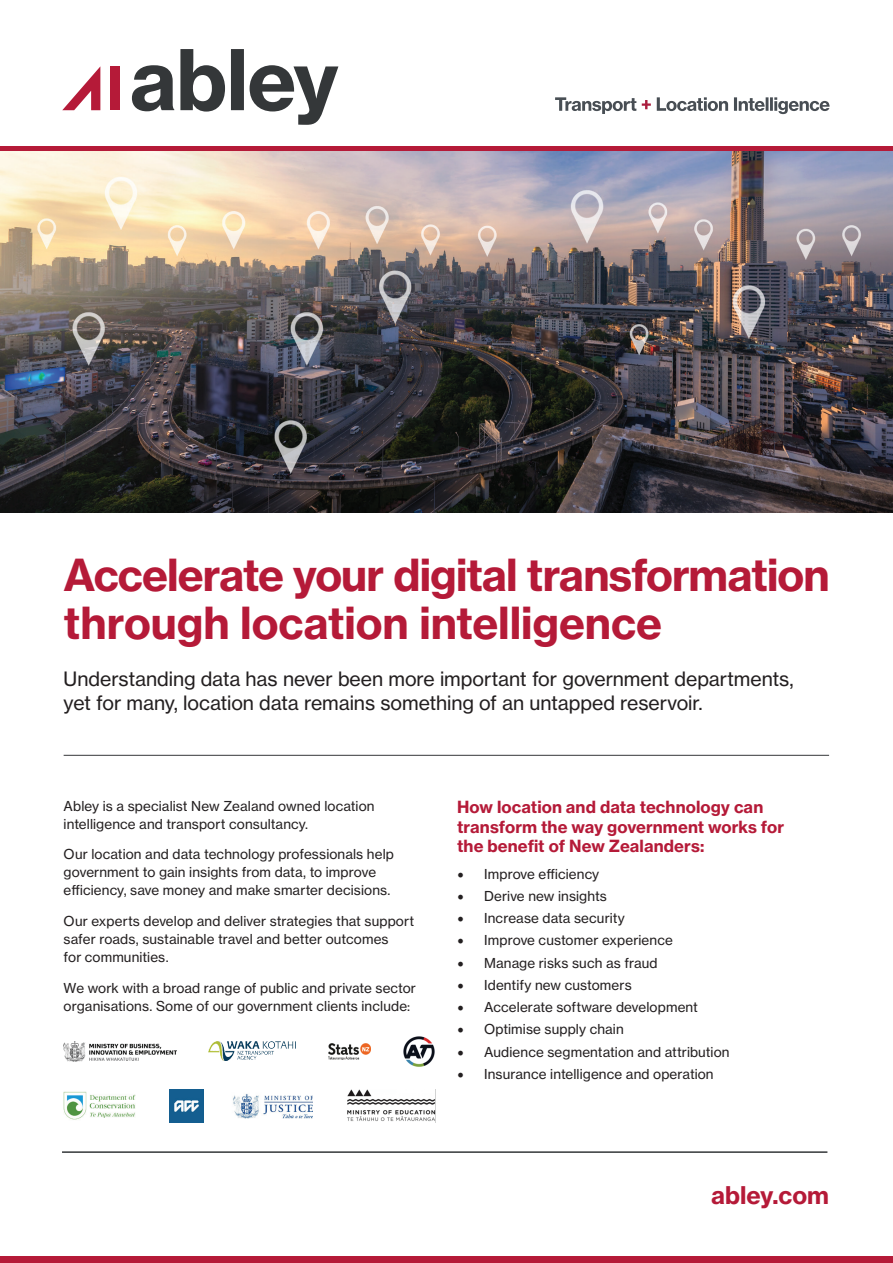
<style>
.page{position:relative;width:893px;height:1263px;background:#fff}
.page>*{position:absolute;margin:0;border:0;box-sizing:border-box;transform-origin:0 0}
.t1{font:43.5px/48px "N Haas Grotesk TX Pro 75 Bd";letter-spacing:-.02em;color:#b51a38}
.t2{font:24px "N Haas Grotesk TX Pro 75 Bd";color:#b51a38}
.t3{font:19.5px/24px "N Haas Grotesk TX Std 55 Rg";letter-spacing:-.005em;color:#231f20}
.t4{font:16.5px/19.5px "N Haas Grotesk TX Pro 75 Bd";letter-spacing:.005em;color:#b51a38}
.t5{font:13.5px/18px "N Haas Grotesk TX Std 55 Rg";letter-spacing:.01em;color:#231f20}
.s1{font-family:"Minion Pro";font-size:18px}
</style>
<div class="page">
<img style="left:0;top:150px;width:893px;height:362px">
<svg style="left:132px;top:49px;width:206px;height:76px"></svg>
<div style="left:111px;top:66px;width:9px;height:44px;background:#b51a38"></div>
<svg style="left:62px;top:67px;width:38px;height:43px"></svg>
<hr style="left:0;top:146px;width:893px;height:4px;background:#b51a38">
<div style="left:0;top:1256px;width:893px;height:7px;background:#b51a38"></div>
<svg style="left:657px;top:97px;width:172px;height:17px"></svg>
<svg style="left:642px;top:100px;width:9px;height:9px"></svg>
<svg style="left:555px;top:97px;width:81px;height:17px"></svg>
<hr style="left:64px;top:755px;width:765px;height:1px;background:#343739">
<hr style="left:62px;top:1151px;width:765px;height:2px;background:#343739">
<img style="left:347px;top:1089px;width:88px;height:32px">
<img style="left:209px;top:1041px;width:87px;height:20px">
<img style="left:233px;top:1094px;width:80px;height:25px">
<img style="left:64px;top:1041px;width:112px;height:21px">
<img style="left:403px;top:1036px;width:32px;height:31px">
<img style="left:328px;top:1044px;width:43px;height:15px">
<img style="left:170px;top:1089px;width:33px;height:33px">
<img style="left:64px;top:1091px;width:71px;height:29px">
<h1 class="t1" style="left:64px;top:551px;width:768px">Accelerate your digital transformation through location intelligence</h1>
<h3 class="t3" style="left:64px;top:667px;width:732px">Understanding data has never been more important for government departments, yet for many, location data remains something of an untapped reservoir.</h3>
<p class="t5" style="left:64px;top:797px;width:312px">Abley is a specialist New Zealand owned location intelligence and transport consultancy.</p>
<p class="t5" style="left:64px;top:845px;width:332px">Our location and data technology professionals help government to gain insights from data, to improve efficiency, save money and make smarter decisions.</p>
<p class="t5" style="left:64px;top:912px;width:352px">Our experts develop and deliver strategies that support safer roads, sustainable travel and better outcomes<br>for communities.</p>
<p class="t5" style="left:64px;top:979px;width:354px">We work with a broad range of public and private sector organisations. Some of our government clients include:</p>
<p class="t4" style="left:457px;top:797px;width:329px">How location and data technology can transform the way government works for the benefit of New Zealanders:</p>
<p class="t5" style="left:457px;top:864px;width:144px"><span class="s1">•</span> Improve efficiency</p>
<p class="t5" style="left:457px;top:887px;width:151px"><span class="s1">•</span> Derive new insights</p>
<p class="t5" style="left:457px;top:909px;width:169px"><span class="s1">•</span> Increase data security</p>
<p class="t5" style="left:457px;top:931px;width:217px"><span class="s1">•</span> Improve customer experience</p>
<p class="t5" style="left:457px;top:953px;width:202px"><span class="s1">•</span> Manage risks such as fraud</p>
<p class="t5" style="left:457px;top:976px;width:176px"><span class="s1">•</span> Identify new customers</p>
<p class="t5" style="left:457px;top:998px;width:242px"><span class="s1">•</span> Accelerate software development</p>
<p class="t5" style="left:457px;top:1020px;width:168px"><span class="s1">•</span> Optimise supply chain</p>
<p class="t5" style="left:457px;top:1042px;width:274px"><span class="s1">•</span> Audience segmentation and attribution</p>
<p class="t5" style="left:457px;top:1065px;width:258px"><span class="s1">•</span> Insurance intelligence and operation</p>
<h2 class="t2" style="left:711px;top:1180px;width:119px">abley.com</h2>
</div>
